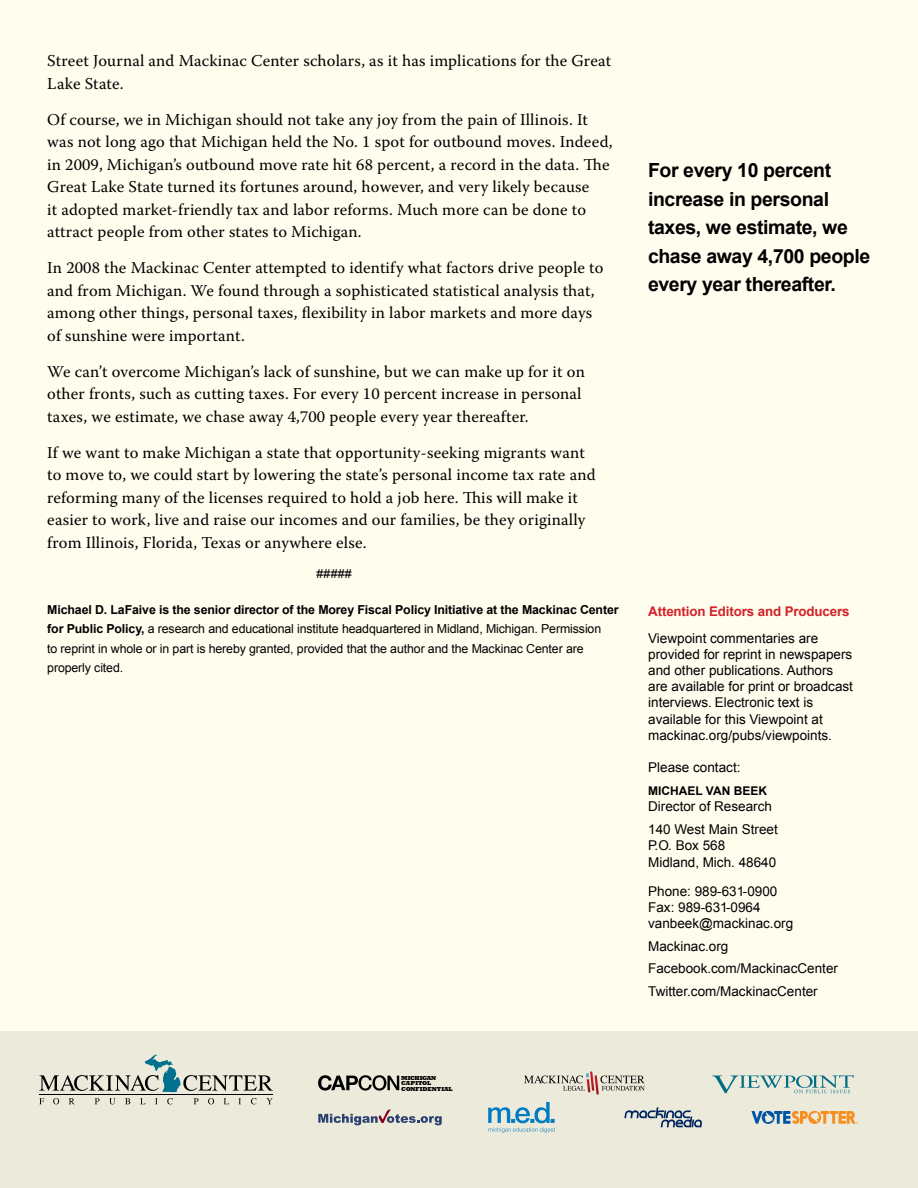
<style>
.page{position:relative;width:918px;height:1188px;background:#fffdee}
.page>*{position:absolute;margin:0;border:0;box-sizing:border-box;transform-origin:0 0}
.t1{font:700 19.5px/28.5px "Arial";letter-spacing:-.02em;color:#000}
.t2{font:16.5px/22.5px "Warnock Pro";letter-spacing:.01em;color:#000}
.t3{font:13.5px/16.2px "Arial";color:#000}
.t4{font:700 13.35px "Arial";letter-spacing:-.01em;color:#d2232a}
.t5{font:12.3px/19.5px "Arial";letter-spacing:-.01em;color:#000}
.t6{font:700 12px "Arial";color:#000}
.t7{font:800 6px/5.2px "Rockwell";color:#000}
.s1{font-weight:700}
</style>
<div class="page">
<div style="left:0;top:1031px;width:918px;height:157px;background:#ebeadb"></div>
<svg style="left:318px;top:1109px;width:124px;height:16px"></svg>
<svg style="left:712px;top:1075px;width:142px;height:18px"></svg>
<svg style="left:624px;top:1107px;width:78px;height:20px"></svg>
<svg style="left:524px;top:1072px;width:121px;height:22px"></svg>
<svg style="left:318px;top:1075px;width:81px;height:16px"></svg>
<svg style="left:488px;top:1102px;width:67px;height:31px"></svg>
<svg style="left:39px;top:1098px;width:5px;height:6px"></svg>
<svg style="left:53px;top:1098px;width:6px;height:6px"></svg>
<svg style="left:69px;top:1098px;width:5px;height:6px"></svg>
<svg style="left:95px;top:1098px;width:5px;height:6px"></svg>
<svg style="left:109px;top:1098px;width:7px;height:6px"></svg>
<svg style="left:125px;top:1098px;width:5px;height:6px"></svg>
<svg style="left:140px;top:1098px;width:6px;height:6px"></svg>
<svg style="left:155px;top:1098px;width:3px;height:6px"></svg>
<svg style="left:167px;top:1098px;width:6px;height:6px"></svg>
<svg style="left:194px;top:1098px;width:5px;height:6px"></svg>
<svg style="left:208px;top:1098px;width:6px;height:6px"></svg>
<svg style="left:224px;top:1098px;width:5px;height:6px"></svg>
<svg style="left:238px;top:1098px;width:3px;height:6px"></svg>
<svg style="left:251px;top:1098px;width:5px;height:6px"></svg>
<svg style="left:267px;top:1098px;width:6px;height:6px"></svg>
<hr style="left:39px;top:1094px;width:234px;height:1px;background:#000">
<svg style="left:39px;top:1055px;width:234px;height:37px"></svg>
<svg style="left:752px;top:1111px;width:106px;height:13px"></svg>
<p class="t2" style="left:47px;top:49px;width:565px">Street Journal and Mackinac Center scholars, as it has implications for the Great<br>Lake State.</p>
<p class="t2" style="left:47px;top:108px;width:567px">Of course, we in Michigan should not take any joy from the pain of Illinois. It was not long ago that Michigan held the No. 1 spot for outbound moves. Indeed, in 2009, Michigan’s outbound move rate hit 68 percent, a record in the data. The Great Lake State turned its fortunes around, however, and very likely because<br>it adopted market-friendly tax and labor reforms. Much more can be done to attract people from other states to Michigan.</p>
<p class="t2" style="left:47px;top:256px;width:558px">In 2008 the Mackinac Center attempted to identify what factors drive people to and from Michigan. We found through a sophisticated statistical analysis that, among other things, personal taxes, flexibility in labor markets and more days of sunshine were important.</p>
<p class="t2" style="left:47px;top:360px;width:539px">We can’t overcome Michigan’s lack of sunshine, but we can make up for it on other fronts, such as cutting taxes. For every 10 percent increase in personal taxes, we estimate, we chase away 4,700 people every year thereafter.</p>
<p class="t2" style="left:47px;top:441px;width:550px">If we want to make Michigan a state that opportunity-seeking migrants want to move to, we could start by lowering the state’s personal income tax rate and reforming many of the licenses required to hold a job here. This will make it easier to work, live and raise our incomes and our families, be they originally from Illinois, Florida, Texas or anywhere else.</p>
<p class="t5" style="left:316px;top:564px;width:37px">#####</p>
<p class="t5" style="left:47px;top:600px;width:573px"><span class="s1">Michael D. LaFaive is the senior director of the Morey Fiscal Policy Initiative at the Mackinac Center for Public Policy,</span> a research and educational institute headquartered in Midland, Michigan. Permission<br>to reprint in whole or in part is hereby granted, provided that the author and the Mackinac Center are properly cited.</p>
<p class="t1" style="left:648px;top:157px;width:224px">For every 10 percent increase in personal taxes, we estimate, we chase away 4,700 people every year thereafter.</p>
<p class="t4" style="left:648px;top:602px;width:203px">Attention Editors and Producers</p>
<p class="t3" style="left:648px;top:630px;width:206px">Viewpoint commentaries are provided for reprint in newspapers and other publications. Authors are available for print or broadcast interviews. Electronic text is available for this Viewpoint at mackinac.org/pubs/viewpoints.</p>
<p class="t3" style="left:648px;top:759px;width:94px">Please contact:</p>
<p class="t6" style="left:648px;top:783px;width:120px">MICHAEL VAN BEEK</p>
<p class="t3" style="left:648px;top:795px;width:131px;line-height:23px">Director of Research<br>140 West Main Street</p>
<p class="t3" style="left:648px;top:838px;width:130px">P.O. Box 568<br>Midland, Mich. 48640</p>
<p class="t3" style="left:648px;top:883px;width:147px">Phone: 989-631-0900<br>Fax: 989-631-0964 vanbeek@mackinac.org</p>
<p class="t3" style="left:648px;top:935px;width:191px;line-height:22.5px">Mackinac.org<br>Facebook.com/MackinacCenter<br>Twitter.com/MackinacCenter</p>
<p class="t7" style="left:401px;top:1075px;width:53px">MICHIGAN<br>CAPITOL<br>CONFIDENTIAL</p>
</div>
